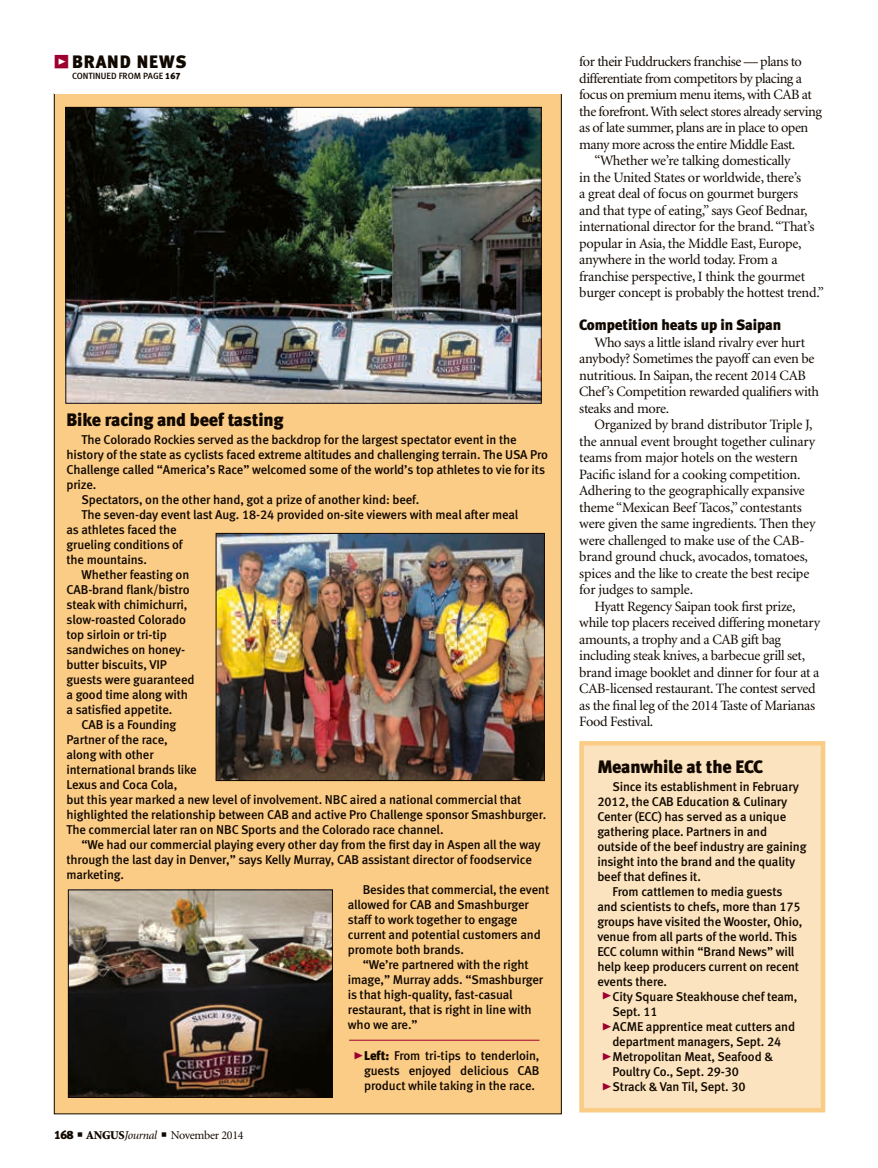
<style>
.page{position:relative;width:878px;height:1168px;background:#fff}
.page>*{position:absolute;margin:0;border:0;box-sizing:border-box;transform-origin:0 0}
.sidebar_headline{font:18px "Meta Black LF";letter-spacing:-.01em;color:#110800}
.sidebar_headline-2{font:18px "Meta Black LF";letter-spacing:.05em;color:#110800}
.body_text{font:15px "Meta Black LF";letter-spacing:-.01em;color:#110800}
.body_text-2{font:14.25px/16.5px "Minion";letter-spacing:-.025em;color:#110800}
.sidebar_text{font:12.75px/15px "Meta Medium LF";letter-spacing:-.01em;color:#110800}
.t1{font:12px "Minion";letter-spacing:-.025em;color:#110800}
.t2{font:9px "Meta Medium LF";color:#110800}
.s1{font-family:"Meta Black Expert";color:#9d0030}
.s2{font-family:"Meta Black LF"}
.s3{font-family:"Meta Black Caps Expert";font-size:21px;color:#9d0030}
.s4{font-weight:900}
.s5{font-style:italic}
</style>
<div class="page">
<div style="left:581px;top:743px;width:242px;height:367px;background:#fce3bf"></div>
<div style="left:579px;top:741px;width:246px;height:371px;border:4px solid #fbcc86"></div>
<div style="left:54px;top:93px;width:507px;height:1021px;background:#fbcc86"></div>
<img style="left:218px;top:535px;width:324px;height:244px">
<div style="left:216px;top:533px;width:328px;height:248px;border:1px solid #110800"></div>
<img style="left:70px;top:891px;width:260px;height:204px">
<div style="left:68px;top:889px;width:264px;height:208px;border:1px solid #110800"></div>
<img style="left:68px;top:109px;width:471px;height:292px">
<div style="left:66px;top:107px;width:475px;height:296px;border:1px solid #110800"></div>
<hr style="left:349px;top:1040px;width:190px;height:1px;background:#9d0030">
<p class="sidebar_headline-2" style="left:54px;top:51px;width:134px"><span class="s1">z</span> BRAND NEWS</p>
<p class="t2" style="left:72px;top:71px;width:110px">CONTINUED FROM PAGE <span class="s2">167</span></p>
<p class="sidebar_headline" style="left:66px;top:409px;width:218px">Bike racing and beef tasting</p>
<p class="sidebar_text" style="left:66px;top:432px;width:483px;text-indent:15px">The Colorado Rockies served as the backdrop for the largest spectator event in the history of the state as cyclists faced extreme altitudes and challenging terrain. The USA Pro Challenge called “America’s Race” welcomed some of the world’s top athletes to vie for its prize.</p>
<p class="sidebar_text" style="left:81px;top:492px;width:339px">Spectators, on the other hand, got a prize of another kind: beef.</p>
<p class="sidebar_text" style="left:66px;top:507px;width:453px;text-indent:15px">The seven-day event last Aug. 18-24 provided on-site viewers with meal after meal as athletes faced the<br>grueling conditions of<br>the mountains.</p>
<p class="sidebar_text" style="left:66px;top:567px;width:129px;text-indent:15px">Whether feasting on<br>CAB-brand flank/bistro steak with chimichurri, slow-roasted Colorado top sirloin or tri-tip sandwiches on honey&shy;butter biscuits, VIP guests were guaranteed a good time along with a satisfied appetite.</p>
<p class="sidebar_text" style="left:66px;top:717px;width:481px;text-indent:15px">CAB is a Founding<br>Partner of the race,<br>along with other<br>international brands like<br>Lexus and Coca Cola,<br>but this year marked a new level of involvement. NBC aired a national commercial that highlighted the relationship between CAB and active Pro Challenge sponsor Smashburger.<br>The commercial later ran on NBC Sports and the Colorado race channel.</p>
<p class="sidebar_text" style="left:66px;top:837px;width:475px;text-indent:15px">“We had our commercial playing every other day from the first day in Aspen all the way through the last day in Denver,” says Kelly Murray, CAB assistant director of foodservice marketing.</p>
<p class="sidebar_text" style="left:348px;top:882px;width:203px;text-indent:15px">Besides that commercial, the event allowed for CAB and Smashburger staff to work together to engage current and potential customers and promote both brands.</p>
<p class="sidebar_text" style="left:348px;top:957px;width:197px;text-indent:15px">“We’re partnered with the right image,” Murray adds. “Smashburger is that high-quality, fast-casual restaurant, that is right in line with who we are.”</p>
<p class="sidebar_text" style="left:364px;top:1048px;width:177px;text-align:justify;text-indent:-11px"><span class="s3">@</span><span class="s2">Left:</span> From tri-tips to tenderloin, guests enjoyed delicious CAB product while taking in the race.</p>
<p class="t1" style="left:54px;top:1129px;width:191px"><span class="s2">168</span> ■ <span class="s4">ANGUS</span><span class="s5">Journal</span> ■ November 2014</p>
<p class="body_text-2" style="left:579px;top:54px;width:244px">for their Fuddruckers franchise — plans to differentiate from competitors by placing a focus on premium menu items, with CAB at the forefront. With select stores already serving as of late summer, plans are in place to open many more across the entire Middle East.</p>
<p class="body_text-2" style="left:579px;top:153px;width:246px;text-indent:15px">“Whether we’re talking domestically<br>in the United States or worldwide, there’s<br>a great deal of focus on gourmet burgers<br>and that type of eating,” says Geof Bednar, international director for the brand. “That’s popular in Asia, the Middle East, Europe, anywhere in the world today. From a franchise perspective, I think the gourmet burger concept is probably the hottest trend.”</p>
<p class="body_text" style="left:579px;top:316px;width:203px">Competition heats up in Saipan</p>
<p class="body_text-2" style="left:579px;top:334px;width:241px;text-indent:15px">Who says a little island rivalry ever hurt anybody? Sometimes the payoff can even be nutritious. In Saipan, the recent 2014 CAB Chef’s Competition rewarded qualifiers with steaks and more.</p>
<p class="body_text-2" style="left:579px;top:417px;width:237px;text-indent:15px">Organized by brand distributor Triple J, the annual event brought together culinary teams from major hotels on the western Pacific island for a cooking competition.<br>Adhering to the geographically expansive theme “Mexican Beef Tacos,” contestants were given the same ingredients. Then they were challenged to make use of the CAB&shy;brand ground chuck, avocados, tomatoes, spices and the like to create the best recipe for judges to sample.</p>
<p class="body_text-2" style="left:579px;top:598px;width:242px;text-indent:15px">Hyatt Regency Saipan took first prize, while top placers received differing monetary amounts, a trophy and a CAB gift bag including steak knives, a barbecue grill set, brand image booklet and dinner for four at a CAB-licensed restaurant. The contest served as the final leg of the 2014 Taste of Marianas Food Festival.</p>
<p class="sidebar_headline" style="left:597px;top:756px;width:167px">Meanwhile at the ECC</p>
<p class="sidebar_text" style="left:597px;top:779px;width:211px;text-indent:15px">Since its establishment in February 2012, the CAB Education &amp; Culinary Center (ECC) has served as a unique gathering place. Partners in and outside of the beef industry are gaining insight into the brand and the quality beef that defines it.</p>
<p class="sidebar_text" style="left:597px;top:884px;width:207px;text-indent:15px">From cattlemen to media guests and scientists to chefs, more than 175 groups have visited the Wooster, Ohio, venue from all parts of the world. This ECC column within “Brand News” will help keep producers current on recent events there.</p>
<p class="sidebar_text" style="left:612px;top:989px;width:187px;text-indent:-11px"><span class="s3">@</span>City Square Steakhouse chef team,<br>Sept. 11</p>
<p class="sidebar_text" style="left:601px;top:1019px;width:195px;text-align:center"><span class="s3">@</span>ACME apprentice meat cutters and department managers, Sept. 24</p>
<p class="sidebar_text" style="left:612px;top:1049px;width:162px;text-indent:-11px"><span class="s3">@</span>Metropolitan Meat, Seafood &amp;<br>Poultry Co., Sept. 29-30</p>
<p class="sidebar_text" style="left:601px;top:1079px;width:146px"><span class="s3">@</span>Strack &amp; Van Til, Sept. 30</p>
</div>
